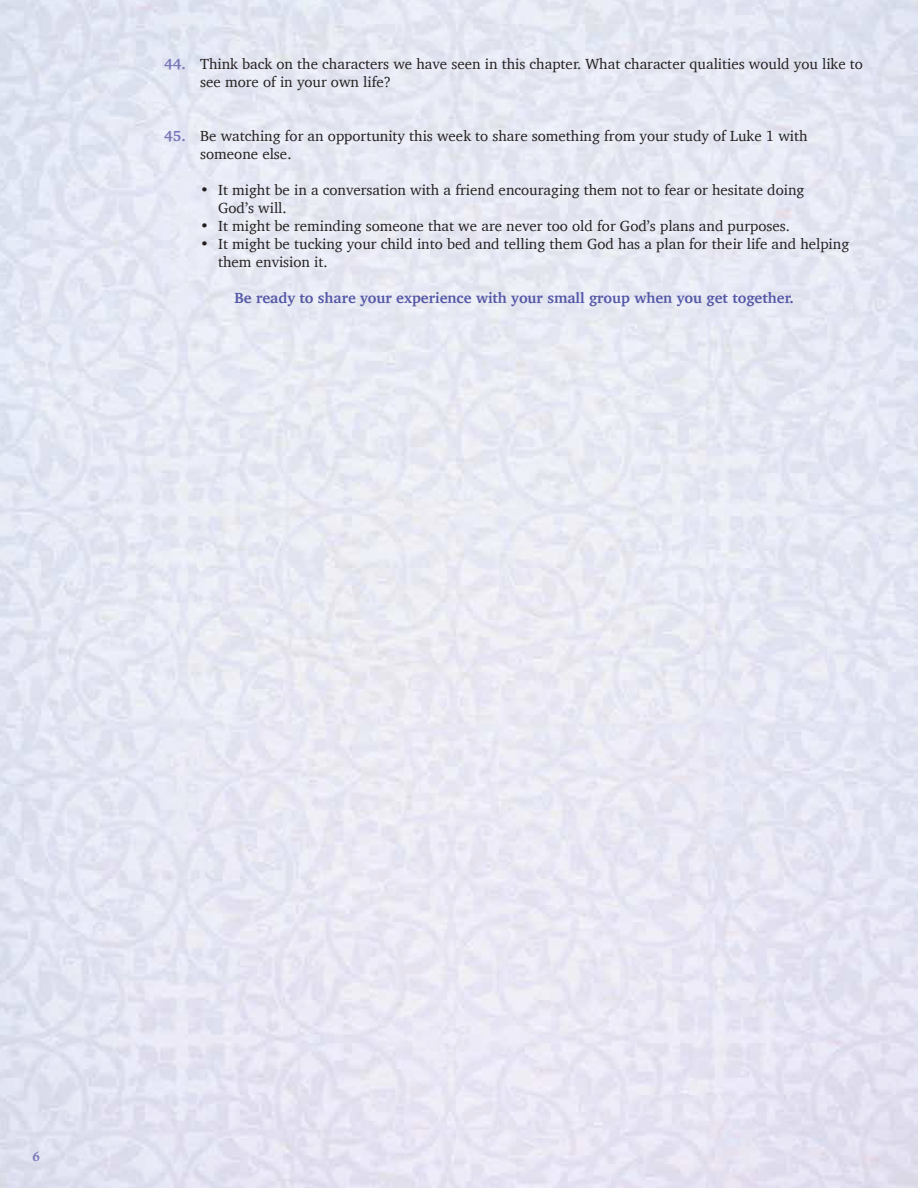
<style>
.page{position:relative;width:918px;height:1188px;background:#fff}
.page>*{position:absolute;margin:0;border:0;box-sizing:border-box;transform-origin:0 0}
.t1{font:15px/18px "Charter";color:#231f20}
.t2{font:700 15px "Charter";color:#5457a6}
.t3{font:600 15px "Arno Pro";color:#7876b7}
.s1{font-weight:700;color:#7876b7}
</style>
<div class="page">
<p class="t1" style="left:200px;top:54px;width:664px;text-indent:-36px"><span class="s1">44.</span> Think back on the characters we have seen in this chapter. What character qualities would you like to see more of in your own life?</p>
<p class="t1" style="left:200px;top:126px;width:609px;text-indent:-36px"><span class="s1">45.</span> Be watching for an opportunity this week to share something from your study of Luke 1 with someone else.</p>
<p class="t1" style="left:218px;top:180px;width:588px;text-indent:-18px">• It might be in a conversation with a friend encouraging them not to fear or hesitate doing<br>God’s will.</p>
<p class="t1" style="left:200px;top:216px;width:591px">• It might be reminding someone that we are never too old for God’s plans and purposes.</p>
<p class="t1" style="left:218px;top:234px;width:633px;text-indent:-18px">• It might be tucking your child into bed and telling them God has a plan for their life and helping them envision it.</p>
<p class="t2" style="left:234px;top:285px;width:561px">Be ready to share your experience with your small group when you get together.</p>
<p class="t3" style="left:33px;top:1148px;width:9px">6</p>
</div>
